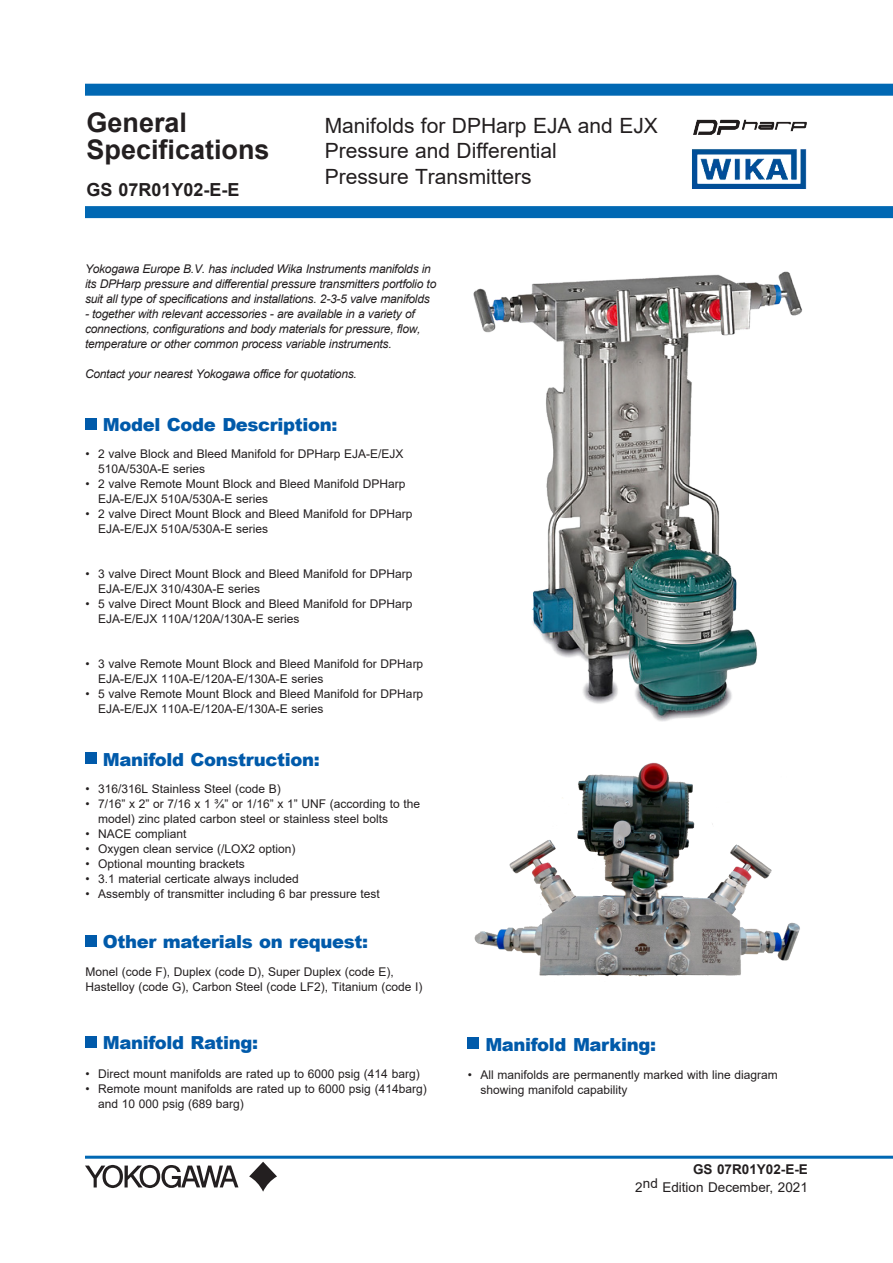
<style>
.page{position:relative;width:893px;height:1263px;background:#fff}
.page>*{position:absolute;margin:0;border:0;box-sizing:border-box;transform-origin:0 0}
.bodytxt{font:700 27px "Arial";color:#231f20}
.Modelnaam{font:21px "Arial";color:#231f20}
._010HEADLINE{font:900 18px "Arial";letter-spacing:-.02em;color:#005aaa}
.CoverGSNo_Upper{font:700 18px "Arial";color:#231f20}
.CoverGSNo_Lower{font:13.5px "Arial";color:#231f20}
.CoverGSNo_Lower-2{font:700 13.5px "Arial";color:#231f20}
.bodytxt-2{font:12px/15px "Arial";color:#231f20}
.Intro{font:italic 12px "Arial";letter-spacing:-.02em;color:#231f20}
</style>
<div class="page">
<hr style="left:85px;top:1156px;width:808px;height:3px;background:#0168b3">
<div style="left:85px;top:84px;width:808px;height:12px;background:#0168b3"></div>
<div style="left:85px;top:206px;width:808px;height:12px;background:#0168b3"></div>
<svg style="left:249px;top:1162px;width:28px;height:30px"></svg>
<svg style="left:85px;top:1165px;width:153px;height:23px"></svg>
<img style="left:693px;top:119px;width:114px;height:16px">
<img style="left:692px;top:149px;width:115px;height:40px">
<div style="left:85px;top:418px;width:12px;height:11px;background:#005aaa"></div>
<div style="left:85px;top:753px;width:12px;height:11px;background:#005aaa"></div>
<div style="left:85px;top:935px;width:12px;height:12px;background:#005aaa"></div>
<div style="left:85px;top:1036px;width:12px;height:12px;background:#005aaa"></div>
<div style="left:468px;top:1038px;width:11px;height:11px;background:#005aaa"></div>
<img style="left:474px;top:762px;width:326px;height:215px">
<img style="left:473px;top:271px;width:330px;height:451px">
<p class="bodytxt" style="left:87px;top:103px;width:102px">General</p>
<p class="bodytxt" style="left:87px;top:130px;width:185px">Specifications</p>
<p class="CoverGSNo_Upper" style="left:87px;top:177px;width:155px">GS 07R01Y02-E-E</p>
<p class="Modelnaam" style="left:325px;top:111px;width:335px">Manifolds for DPHarp EJA and EJX</p>
<p class="Modelnaam" style="left:325px;top:137px;width:234px">Pressure and Differential</p>
<p class="Modelnaam" style="left:325px;top:162px;width:209px">Pressure Transmitters</p>
<p class="Intro" style="left:85px;top:261px;width:347px">Yokogawa Europe B.V. has included Wika Instruments manifolds in</p>
<p class="Intro" style="left:85px;top:276px;width:353px">its DPHarp pressure and differential pressure transmitters portfolio to</p>
<p class="Intro" style="left:85px;top:291px;width:346px">suit all type of specifications and installations. 2-3-5 valve manifolds</p>
<p class="Intro" style="left:85px;top:306px;width:331px">- together with relevant accessories - are available in a variety of</p>
<p class="Intro" style="left:85px;top:321px;width:337px">connections, configurations and body materials for pressure, flow,</p>
<p class="Intro" style="left:85px;top:336px;width:308px">temperature or other common process variable instruments.</p>
<p class="Intro" style="left:85px;top:366px;width:273px">Contact your nearest Yokogawa office for quotations.</p>
<p class="_010HEADLINE" style="left:103px;top:411px;width:236px">Model Code Description:</p>
<p class="bodytxt-2" style="left:98px;top:446px;width:307px;text-indent:-13px">• 2 valve Block and Bleed Manifold for DPHarp EJA-E/EJX<br>510A/530A-E series</p>
<p class="bodytxt-2" style="left:98px;top:476px;width:309px;text-indent:-13px">• 2 valve Remote Mount Block and Bleed Manifold DPHarp<br>EJA-E/EJX 510A/530A-E series</p>
<p class="bodytxt-2" style="left:98px;top:506px;width:316px;text-indent:-13px">• 2 valve Direct Mount Block and Bleed Manifold for DPHarp<br>EJA-E/EJX 510A/530A-E series</p>
<p class="bodytxt-2" style="left:98px;top:566px;width:316px;text-indent:-13px">• 3 valve Direct Mount Block and Bleed Manifold for DPHarp<br>EJA-E/EJX 310/430A-E series</p>
<p class="bodytxt-2" style="left:98px;top:596px;width:316px;text-indent:-13px">• 5 valve Direct Mount Block and Bleed Manifold for DPHarp<br>EJA-E/EJX 110A/120A/130A-E series</p>
<p class="bodytxt-2" style="left:98px;top:656px;width:327px;text-indent:-13px">• 3 valve Remote Mount Block and Bleed Manifold for DPHarp<br>EJA-E/EJX 110A-E/120A-E/130A-E series</p>
<p class="bodytxt-2" style="left:98px;top:686px;width:327px;text-indent:-13px">• 5 valve Remote Mount Block and Bleed Manifold for DPHarp<br>EJA-E/EJX 110A-E/120A-E/130A-E series</p>
<p class="_010HEADLINE" style="left:103px;top:746px;width:218px">Manifold Construction:</p>
<p class="bodytxt-2" style="left:85px;top:781px;width:197px">• 316/316L Stainless Steel (code B)</p>
<p class="bodytxt-2" style="left:98px;top:796px;width:323px;text-indent:-13px">• 7/16” x 2” or 7/16 x 1 ¾” or 1/16” x 1” UNF (according to the model) zinc plated carbon steel or stainless steel bolts</p>
<p class="bodytxt-2" style="left:85px;top:826px;width:103px">• NACE compliant</p>
<p class="bodytxt-2" style="left:85px;top:841px;width:212px">• Oxygen clean service (/LOX2 option)</p>
<p class="bodytxt-2" style="left:85px;top:856px;width:161px">• Optional mounting brackets</p>
<p class="bodytxt-2" style="left:85px;top:871px;width:215px">• 3.1 material certicate always included</p>
<p class="bodytxt-2" style="left:85px;top:886px;width:296px">• Assembly of transmitter including 6 bar pressure test</p>
<p class="_010HEADLINE" style="left:103px;top:929px;width:267px">Other materials on request:</p>
<p class="bodytxt-2" style="left:85px;top:964px;width:339px">Monel (code F), Duplex (code D), Super Duplex (code E),<br>Hastelloy (code G), Carbon Steel (code LF2), Titanium (code I)</p>
<p class="_010HEADLINE" style="left:103px;top:1030px;width:157px">Manifold Rating:</p>
<p class="_010HEADLINE" style="left:485px;top:1031px;width:172px">Manifold Marking:</p>
<p class="bodytxt-2" style="left:85px;top:1066px;width:336px">• Direct mount manifolds are rated up to 6000 psig (414 barg)</p>
<p class="bodytxt-2" style="left:98px;top:1081px;width:330px;text-indent:-13px">• Remote mount manifolds are rated up to 6000 psig (414barg) and 10 000 psig (689 barg)</p>
<p class="bodytxt-2" style="left:481px;top:1067px;width:299px;text-indent:-13px">• All manifolds are permanently marked with line diagram showing manifold capability</p>
<p class="CoverGSNo_Lower-2" style="left:693px;top:1160px;width:116px">GS 07R01Y02-E-E</p>
<p class="CoverGSNo_Lower" style="left:635px;top:1178px;width:174px">2nd Edition December, 2021</p>
</div>
